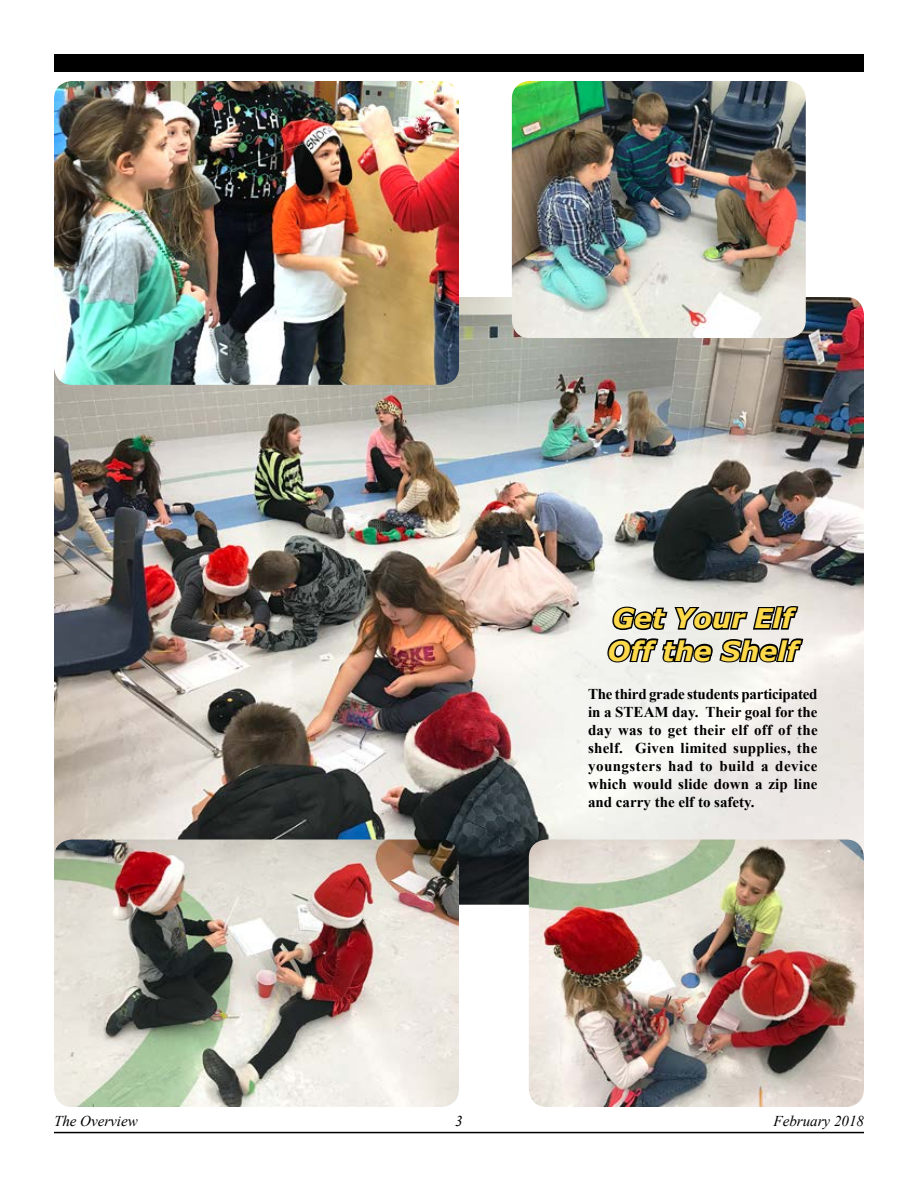
<style>
.page{position:relative;width:918px;height:1188px;background:#fff}
.page>*{position:absolute;margin:0;border:0;box-sizing:border-box;transform-origin:0 0}
.t1{font:italic 700 27px/32.4px "Verdana";color:#fed949}
.t2{font:700 15px/18px "Times New Roman";letter-spacing:.01em;color:#000;text-align:justify}
.t3{font:italic 15px "Times New Roman";color:#000}
</style>
<div class="page">
<hr style="left:54px;top:1132px;width:810px;height:1px;background:#000">
<div style="left:54px;top:54px;width:810px;height:18px;background:#000"></div>
<img style="left:54px;top:297px;width:810px;height:608px">
<img style="left:54px;top:81px;width:405px;height:304px">
<img style="left:54px;top:840px;width:405px;height:267px">
<img style="left:512px;top:81px;width:294px;height:257px">
<img style="left:529px;top:840px;width:335px;height:267px">
<svg style="left:605px;top:604px;width:200px;height:61px;background:#8c8b88"></svg>
<h1 class="t1" style="left:607px;top:602px;width:192px">Get Your Elf<br>Off the Shelf</h1>
<p class="t2" style="left:588px;top:684px;width:231px">The third grade students participated in a STEAM day. Their goal for the day was to get their elf off of the shelf. Given limited supplies, the youngsters had to build a device which would slide down a zip line and carry the elf to safety.</p>
<p class="t3" style="left:54px;top:1111px;width:85px">The Overview</p>
<p class="t3" style="left:455px;top:1111px;width:9px">3</p>
<p class="t3" style="left:774px;top:1111px;width:92px">February 2018</p>
</div>
